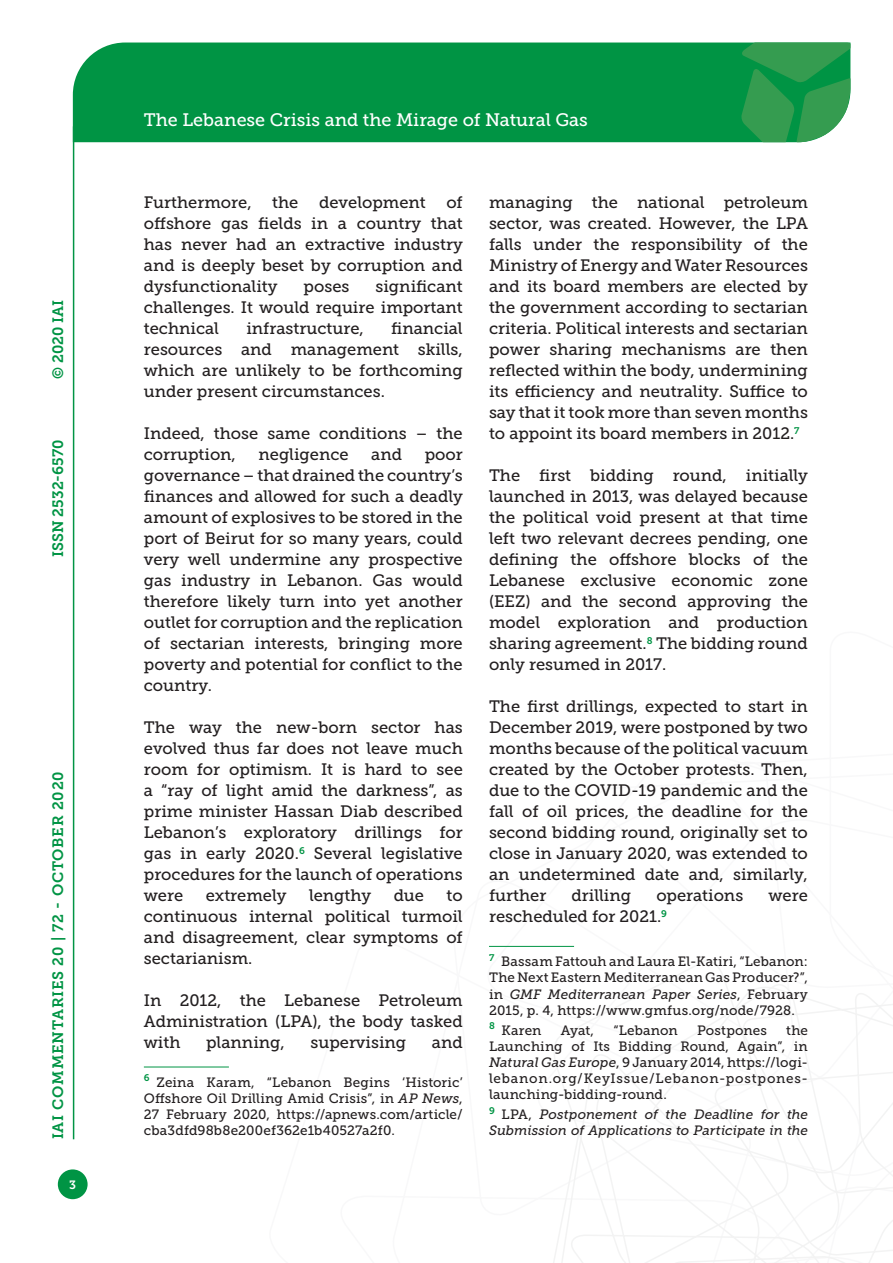
<style>
.page{position:relative;width:893px;height:1263px;background:#fff}
.page>*{position:absolute;margin:0;border:0;box-sizing:border-box;transform-origin:0 0}
.t1{font:18px "Museo Slab 500";color:#fff}
.Testo{font:16.5px/21px "Museo Slab 500";color:#231f20;text-align:justify}
.t2{font:15px "Museo Slab 700";letter-spacing:.05em;color:#009444}
.t3{font:15px "Museo Slab 700";color:#009444}
.Nota{font:13.5px/16.2px "Museo Slab 500";letter-spacing:.01em;color:#231f20;text-align:justify}
.Nota-2{font:italic 13.5px/16.2px "Museo Slab 500";letter-spacing:-.005em;color:#231f20}
.t4{font:12px "Museo Slab 700";color:#fff}
.s1{font-style:italic}
.s2{font-style:normal}
</style>
<div class="page">
<svg style="left:553px;top:960px;width:340px;height:303px"></svg>
<div style="left:73px;top:43px;width:668px;height:99px;background:#009444"></div>
<svg style="left:741px;top:43px;width:109px;height:99px"></svg>
<div style="left:58px;top:1169px;width:30px;height:30px;background:#009444;border-radius:50%"></div>
<hr style="left:73px;top:126px;width:1px;height:1013px;background:#009444">
<hr style="left:144px;top:1067px;width:85px;height:1px;background:#009444">
<hr style="left:489px;top:946px;width:85px;height:1px;background:#009444">
<p class="t2" style="left:50px;top:379px;width:80px;rotate:-90deg">© 2020 IAI</p>
<p class="t3" style="left:50px;top:557px;width:119px;rotate:-90deg">ISSN 2532-6570</p>
<p class="t2" style="left:50px;top:1139px;width:369px;rotate:-90deg">IAI COMMENTARIES 20 | 72 - OCTOBER 2020</p>
<p class="t4" style="left:69px;top:1178px;width:8px">3</p>
<p class="t1" style="left:144px;top:110px;width:446px">The Lebanese Crisis and the Mirage of Natural Gas</p>
<p class="Testo" style="left:144px;top:192px;width:320px;text-indent:302px">of offshore gas fields in a country that has never had an extractive industry and is deeply beset by corruption and dysfunctionality</p>
<p class="Testo" style="left:144px;top:192px;width:109px">Furthermore,</p>
<p class="Testo" style="left:272px;top:192px;width:28px">the</p>
<p class="Testo" style="left:319px;top:192px;width:108px">development</p>
<p class="Testo" style="left:144px;top:276px;width:320px;text-indent:232px">significant challenges. It would require important technical</p>
<p class="Testo" style="left:304px;top:276px;width:47px">poses</p>
<p class="Testo" style="left:144px;top:318px;width:320px;text-indent:247px">financial resources and management skills, which are unlikely to be forthcoming under present circumstances.</p>
<p class="Testo" style="left:144px;top:423px;width:320px">Indeed, those same conditions – the corruption,</p>
<p class="Testo" style="left:246px;top:318px;width:119px">infrastructure,</p>
<p class="Testo" style="left:258px;top:444px;width:92px">negligence</p>
<p class="Testo" style="left:371px;top:444px;width:32px">and</p>
<p class="Testo" style="left:144px;top:444px;width:320px;text-indent:281px">poor governance – that drained the country’s finances and allowed for such a deadly amount of explosives to be stored in the port of Beirut for so many years, could very well undermine any prospective gas industry in Lebanon. Gas would therefore likely turn into yet another outlet for corruption and the replication of sectarian interests, bringing more poverty and potential for conflict to the country.</p>
<p class="Testo" style="left:144px;top:717px;width:320px">The way the new-born sector has evolved thus far does not leave much room for optimism. It is hard to see a “ray of light amid the darkness”, as prime minister Hassan Diab described Lebanon’s exploratory drillings for gas in early 2020.<sup>6</sup> Several legislative procedures for the launch of operations were</p>
<p class="Testo" style="left:206px;top:885px;width:82px">extremely</p>
<p class="Testo" style="left:309px;top:885px;width:64px">lengthy</p>
<p class="Testo" style="left:394px;top:885px;width:32px">due</p>
<p class="Testo" style="left:144px;top:885px;width:320px;text-indent:303px">to continuous internal political turmoil and disagreement, clear symptoms of sectarianism.</p>
<p class="Testo" style="left:144px;top:990px;width:320px">In 2012, the Lebanese Petroleum Administration (LPA), the body tasked with</p>
<p class="Testo" style="left:206px;top:1032px;width:80px">planning,</p>
<p class="Testo" style="left:310px;top:1032px;width:97px">supervising</p>
<p class="Testo" style="left:432px;top:1032px;width:32px">and</p>
<p class="Nota" style="left:144px;top:1074px;width:320px"><sup>6</sup> Zeina Karam, “Lebanon Begins ‘Historic’ Offshore Oil Drilling Amid Crisis”, in <span class="s1">AP News</span>, 27 February 2020, https://apnews.com/article/ cba3dfd98b8e200ef362e1b40527a2f0.</p>
<p class="Testo" style="left:489px;top:192px;width:320px">managing the national petroleum sector, was created. However, the LPA falls under the responsibility of the Ministry of Energy and Water Resources and its board members are elected by the government according to sectarian criteria. Political interests and sectarian power sharing mechanisms are then reflected within the body, undermining its efficiency and neutrality. Suffice to say that it took more than seven months to appoint its board members in 2012.<sup>7</sup></p>
<p class="Testo" style="left:489px;top:465px;width:320px">The first bidding round, initially launched in 2013, was delayed because the political void present at that time left two relevant decrees pending, one defining the offshore blocks of the Lebanese exclusive economic zone (EEZ) and the second approving the model exploration and production sharing agreement.<sup>8</sup> The bidding round only resumed in 2017.</p>
<p class="Testo" style="left:489px;top:696px;width:320px">The first drillings, expected to start in December 2019, were postponed by two months because of the political vacuum created by the October protests. Then, due to the COVID-19 pandemic and the fall of oil prices, the deadline for the second bidding round, originally set to close in January 2020, was extended to an undetermined date and, similarly, further</p>
<p class="Testo" style="left:572px;top:885px;width:61px">drilling</p>
<p class="Testo" style="left:656px;top:885px;width:88px">operations</p>
<p class="Testo" style="left:768px;top:885px;width:41px">were</p>
<p class="Testo" style="left:489px;top:906px;width:180px">rescheduled for 2021.<sup>9</sup></p>
<p class="Nota" style="left:489px;top:953px;width:320px"><sup>7</sup> Bassam Fattouh and Laura El-Katiri, “Lebanon:<br>The Next Eastern Mediterranean Gas Producer?”, in <span class="s1">GMF Mediterranean Paper Series</span>, February 2015, p. 4, https://www.gmfus.org/node/7928.</p>
<p class="Nota" style="left:489px;top:1022px;width:54px"><sup>8</sup> Karen</p>
<p class="Nota" style="left:561px;top:1022px;width:35px">Ayat,</p>
<p class="Nota" style="left:613px;top:1022px;width:66px">“Lebanon</p>
<p class="Nota" style="left:697px;top:1022px;width:71px">Postpones</p>
<p class="Nota" style="left:489px;top:1022px;width:320px;text-indent:297px">the Launching of Its Bidding Round, Again”, in <span class="s1">Natural Gas Europe</span>, 9 January 2014, https://logi&shy;lebanon.org/KeyIssue/Lebanon-postpones&shy;launching-bidding-round.</p>
<p class="Nota-2" style="left:489px;top:1106px;width:320px"><sup>9</sup> <span class="s2">LPA,</span> Postponement of the Deadline for the<br>Submission of Applications to Participate in the</p>
</div>
